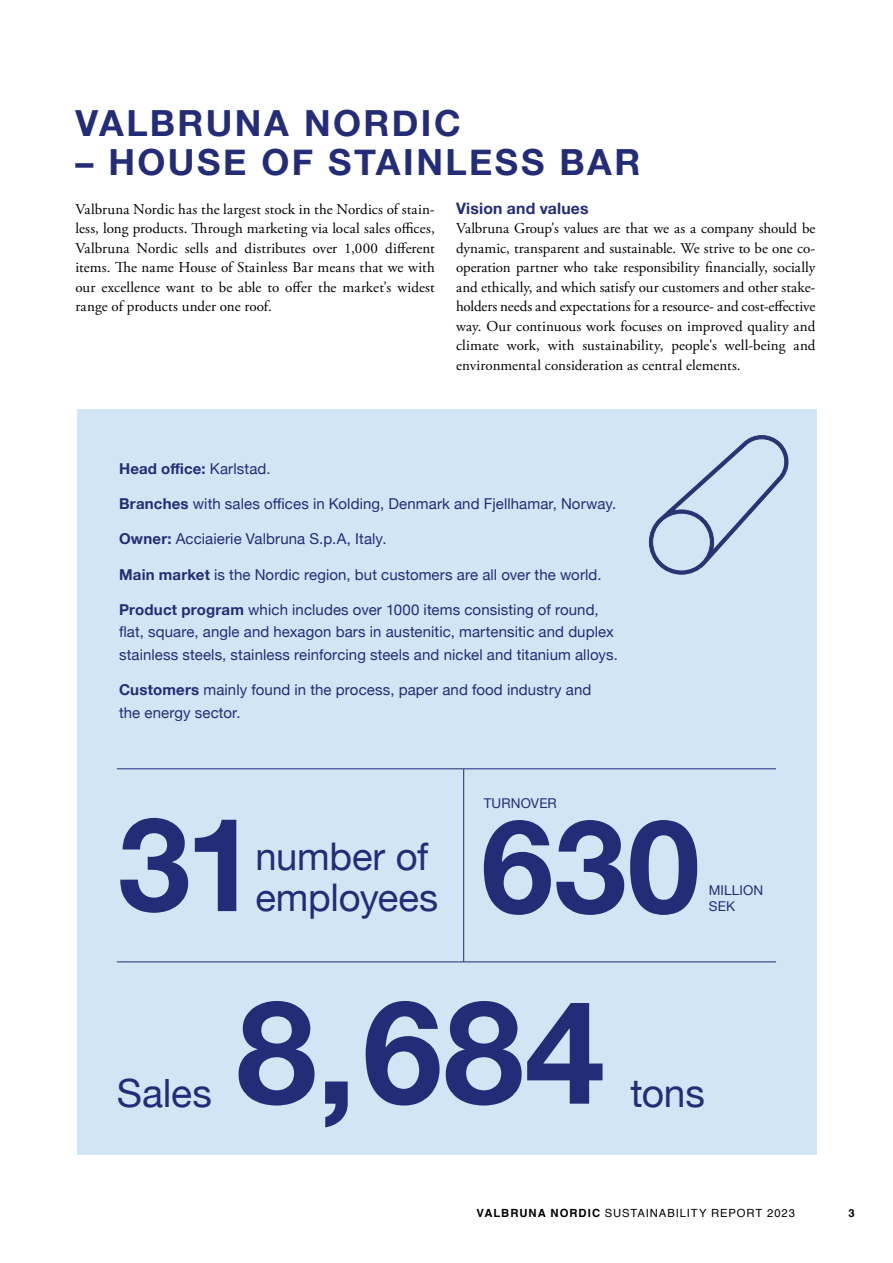
<style>
.page{position:relative;width:893px;height:1263px;background:#fff}
.page>*{position:absolute;margin:0;border:0;box-sizing:border-box;transform-origin:0 0}
.BULLETLIST{font:700 143.85px "Helvetica Neue";color:#232c77}
.BULLETLIST-2{font:700 130.5px "Helvetica Neue";color:#232c77}
.BULLETLIST-3{font:39px "Helvetica Neue";letter-spacing:-.005em;color:#232c77}
.BULLETLIST-4{font:38.1px "Helvetica Neue";letter-spacing:-.005em;color:#232c77}
.HEADLINE_SIZE_1_BLUE{font:700 36px "Helvetica Neue";letter-spacing:.065em;color:#232c77}
.SUBHEAD_LEVEL_1{font:700 15.75px "Helvetica Neue";letter-spacing:.01em;color:#232c77}
.COPY{font:15px/19.5px "Adobe Garamond Pro";color:#000;text-align:justify}
.BULLETLIST-5{font:15px/22.5px "Helvetica Neue";letter-spacing:.005em;color:#232c77}
.BULLETLIST-6{font:700 15px "Helvetica Neue";letter-spacing:.01em;color:#232c77}
.BULLETLIST-7{font:13.5px "Helvetica Neue";letter-spacing:.01em;color:#232c77}
.t1{font:11.25px "Helvetica";letter-spacing:.08em;color:#000}
.t2{font:700 11.25px "Helvetica";color:#000}
.s1{font-weight:400}
.s2{font-weight:700}
</style>
<div class="page">
<div style="left:77px;top:409px;width:739px;height:746px;background:#d2e5f5"></div>
<svg style="left:649px;top:435px;width:139px;height:140px"></svg>
<hr style="left:117px;top:768px;width:659px;height:1px;background:#232c77">
<hr style="left:117px;top:962px;width:659px;height:1px;background:#232c77">
<hr style="left:463px;top:769px;width:1px;height:193px;background:#232c77">
<p class="HEADLINE_SIZE_1_BLUE" style="left:75px;top:95px;width:387px">VALBRUNA NORDIC</p>
<p class="HEADLINE_SIZE_1_BLUE" style="left:75px;top:134px;width:566px">– HOUSE OF STAINLESS BAR</p>
<p class="COPY" style="left:75px;top:200px;width:361px">Valbruna Nordic has the largest stock in the Nordics of stain&shy;less, long products. Through marketing via local sales offices, Valbruna Nordic sells and distributes over 1,000 different items. The name House of Stainless Bar means that we with our excellence want to be able to offer the market's widest range of products under one roof.</p>
<p class="SUBHEAD_LEVEL_1" style="left:456px;top:196px;width:134px">Vision and values</p>
<p class="COPY" style="left:456px;top:219px;width:361px">Valbruna Group's values are that we as a company should be dynamic, transparent and sustainable. We strive to be one co&shy;operation partner who take responsibility financially, socially and ethically, and which satisfy our customers and other stake&shy;holders needs and expectations for a resource- and cost- effective way. Our continuous work focuses on improved quality and climate work, with sustainability, people's well-being and environ mental consideration as central elements.</p>
<p class="BULLETLIST-6" style="left:119px;top:457px;width:153px">Head office: <span class="s1">Karlstad.</span></p>
<p class="BULLETLIST-5" style="left:119px;top:493px;width:499px"><span class="s2">Branches</span> with sales offices in Kolding, Denmark and Fjellhamar, Norway.</p>
<p class="BULLETLIST-5" style="left:119px;top:529px;width:269px"><span class="s2">Owner:</span> Acciaierie Valbruna S.p.A, Italy.</p>
<p class="BULLETLIST-5" style="left:119px;top:564px;width:484px"><span class="s2">Main market</span> is the Nordic region, but customers are all over the world.</p>
<p class="BULLETLIST-5" style="left:119px;top:599px;width:500px"><span class="s2">Product program</span> which includes over 1000 items consisting of round, flat, square, angle and hexagon bars in austenitic, martensitic and duplex stainless steels, stainless reinforcing steels and nickel and titanium alloys.</p>
<p class="BULLETLIST-5" style="left:119px;top:679px;width:474px"><span class="s2">Customers</span> mainly found in the process, paper and food industry and the energy sector.</p>
<p class="BULLETLIST-2" style="left:118px;top:762px;width:141px">31</p>
<p class="BULLETLIST-4" style="left:255px;top:829px;width:175px">number of</p>
<p class="BULLETLIST-4" style="left:255px;top:870px;width:184px">employees</p>
<p class="BULLETLIST-7" style="left:484px;top:794px;width:75px">TURNOVER</p>
<p class="BULLETLIST-2" style="left:481px;top:764px;width:220px">630</p>
<p class="BULLETLIST-7" style="left:709px;top:880px;width:56px">MILLION</p>
<p class="BULLETLIST-7" style="left:709px;top:896px;width:28px">SEK</p>
<p class="BULLETLIST" style="left:237px;top:939px;width:370px">8, 684</p>
<p class="BULLETLIST-3" style="left:117px;top:1065px;width:96px">Sales</p>
<p class="BULLETLIST-3" style="left:630px;top:1065px;width:76px">tons</p>
<p class="t1" style="left:476px;top:1205px;width:320px"><span class="s2">VALBRUNA NORDIC</span> SUSTAINABILITY REPORT 2023</p>
<p class="t2" style="left:848px;top:1206px;width:8px">3</p>
</div>
